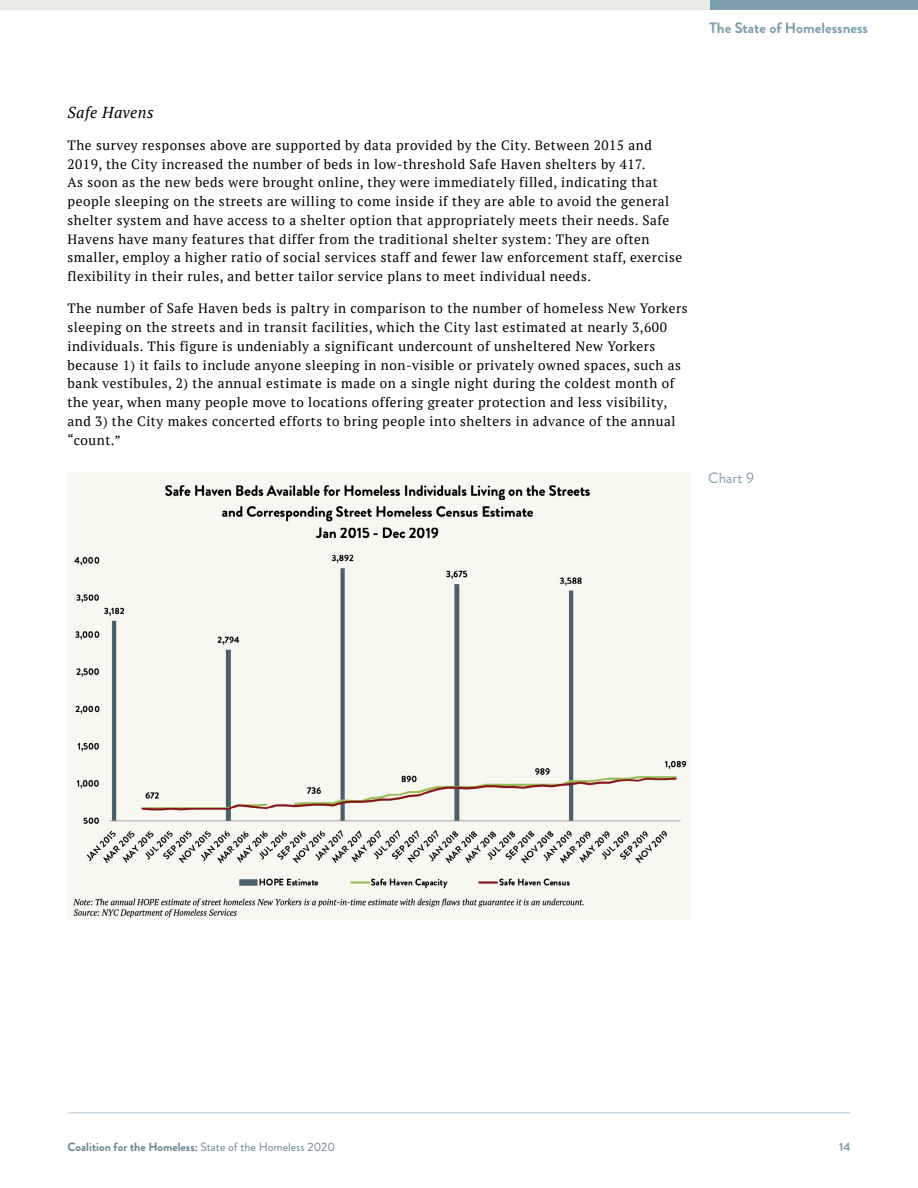
<style>
.page{position:relative;width:918px;height:1188px;background:#fff}
.page>*{position:absolute;margin:0;border:0;box-sizing:border-box;transform-origin:0 0}
.t1{font:italic 15.75px "PT Serif";letter-spacing:.03em;color:#000}
.t2{font:700 15px "Brandon Grotesque";color:#7d9ead}
.t3{font:15px "Brandon Grotesque";color:#7d9ead}
.t4{font:13.5px/18.8px "PT Serif";letter-spacing:.04em;color:#000}
.t5{font:700 12px "Brandon Grotesque";color:#698591}
.t6{font:700 12px "Brandon Grotesque";color:#7d9ead}
.s1{font-weight:400}
</style>
<div class="page">
<hr style="left:68px;top:1112px;width:782px;height:1px;background:#becfd6">
<div style="left:710px;top:0;width:208px;height:10px;background:#7d9ead"></div>
<div style="left:0;top:0;width:710px;height:10px;background:#eaebe6"></div>
<img style="left:68px;top:472px;width:622px;height:448px">
<p class="t2" style="left:710px;top:18px;width:160px">The State of Homelessness</p>
<p class="t1" style="left:68px;top:104px;width:88px">Safe Havens</p>
<p class="t4" style="left:68px;top:136px;width:616px">The survey responses above are supported by data provided by the City. Between 2015 and 2019, the City increased the number of beds in low-threshold Safe Haven shelters by 417.<br>As soon as the new beds were brought online, they were immediately filled, indicating that people sleeping on the streets are willing to come inside if they are able to avoid the general shelter system and have access to a shelter option that appropriately meets their needs. Safe Havens have many features that differ from the traditional shelter system: They are often smaller, employ a higher ratio of social services staff and fewer law enforcement staff, exercise flexibility in their rules, and better tailor service plans to meet individual needs.</p>
<p class="t4" style="left:68px;top:300px;width:622px">The number of Safe Haven beds is paltry in comparison to the number of homeless New Yorkers sleeping on the streets and in transit facilities, which the City last estimated at nearly 3,600 individuals. This figure is undeniably a significant undercount of unsheltered New Yorkers because 1) it fails to include anyone sleeping in non-visible or privately owned spaces, such as bank vestibules, 2) the annual estimate is made on a single night during the coldest month of the year, when many people move to locations offering greater protection and less visibility, and 3) the City makes concerted efforts to bring people into shelters in advance of the annual “count.”</p>
<p class="t3" style="left:708px;top:468px;width:47px">Chart 9</p>
<p class="t5" style="left:68px;top:1138px;width:269px">Coalition for the Homeless: <span class="s1">State of the Homeless 2020</span></p>
<p class="t6" style="left:839px;top:1138px;width:13px">14</p>
</div>
